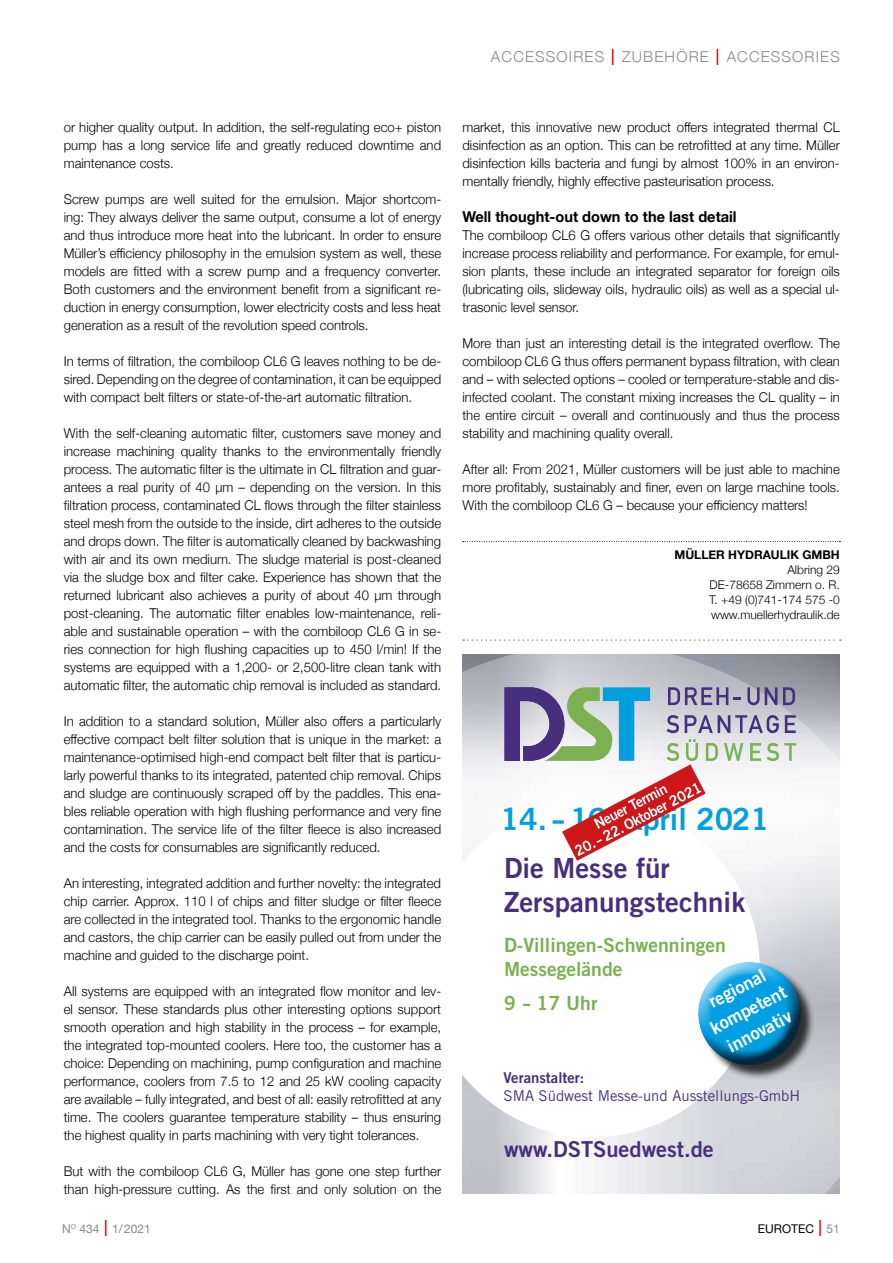
<style>
.page{position:relative;width:893px;height:1263px;background:#fff}
.page>*{position:absolute;margin:0;border:0;box-sizing:border-box;transform-origin:0 0}
.t1{font:30.6px "Trade Gothic LT Std Bd 2";color:#00a0de}
.t2{font:27.75px/33.3px "Trade Gothic LT Std Bd 2";color:#472f7d}
.t3{font:21.9px "Trade Gothic LT Std Bd 2";color:#472f7d}
.t4{font:19.5px/24.5px "Trade Gothic LT Std Bd 2";color:#7bb151}
.t5{font:18.15px/24.2px "Trade Gothic LT Std Bd 2";color:#fff;text-align:center}
.t6{font:15px "Trade Gothic LT Std";color:#472f7d}
.t7{font:700 15px "Helvetica Neue";color:#000}
.t8{font:300 15px "Helvetica Neue";letter-spacing:.08em;color:#878787}
.t9{font:15px "Trade Gothic LT Std Bd 2";color:#472f7d}
.t10{font:300 13.5px/18px "Helvetica Neue";color:#000;text-align:justify}
.t11{font:300 12px/15px "Helvetica Neue";color:#000;text-align:justify}
.t12{font:700 12px "Helvetica Neue";color:#000}
.t13{font:12px "Helvetica Neue";color:#878787}
.t14{font:12px "Helvetica Neue";color:#000}
.s1{font-stretch:condensed;font-size:22.5px;color:#e30613}
.s2{font-weight:300;font-stretch:condensed;font-size:22.5px;color:#e30613}
.s3{color:#878787}
</style>
<div class="page">
<svg style="left:462px;top:654px;width:378px;height:540px"></svg>
<div style="left:700px;top:963px;width:116px;height:117px;background:#000;opacity:.75"></div>
<svg style="left:695px;top:956px;width:110px;height:113px;background:#48a1c7"></svg>
<svg style="left:504px;top:687px;width:292px;height:174px"></svg>
<svg style="left:463px;top:639px;width:378px;height:2px"></svg>
<svg style="left:463px;top:541px;width:377px;height:1px"></svg>
<p class="t8" style="left:491px;top:44px;width:350px">ACCESSOIRES <span class="s1">I</span> ZUBEHÖRE <span class="s1">I</span> ACCESSORIES</p>
<p class="t10" style="left:64px;top:117px;width:379px">or higher quality output. In addition, the self-regulating eco+ piston pump has a long service life and greatly reduced downtime and maintenance costs.</p>
<p class="t10" style="left:64px;top:189px;width:379px">Screw pumps are well suited for the emulsion. Major shortcom&shy;ing: They always deliver the same output, consume a lot of energy and thus introduce more heat into the lubricant. In order to ensure Müller’s efficiency philosophy in the emulsion system as well, these models are fitted with a screw pump and a frequency converter.<br>Both customers and the environment benefit from a significant re&shy;duction in energy consumption, lower electricity costs and less heat generation as a result of the revolution speed controls.</p>
<p class="t10" style="left:64px;top:351px;width:379px">In terms of filtration, the combiloop CL6 G leaves nothing to be de&shy;sired. Depending on the degree of contamination, it can be equipped with compact belt filters or state-of-the-art automatic filtration.</p>
<p class="t10" style="left:64px;top:423px;width:379px">With the self-cleaning automatic filter, customers save money and increase machining quality thanks to the environmentally friendly process. The automatic filter is the ultimate in CL filtration and guar&shy;antees a real purity of 40 µm – depending on the version. In this filtration process, contaminated CL flows through the filter stainless steel mesh from the outside to the inside, dirt adheres to the outside and drops down. The filter is automatically cleaned by backwashing with air and its own medium. The sludge material is post-cleaned via the sludge box and filter cake. Experience has shown that the returned lubricant also achieves a purity of about 40 µm through post-cleaning. The automatic filter enables low-maintenance, reli&shy;able and sustainable operation – with the combiloop CL6 G in se&shy;ries connection for high flushing capacities up to 450 l/min! If the systems are equipped with a 1,200- or 2,500-litre clean tank with automatic filter, the automatic chip removal is included as standard.</p>
<p class="t10" style="left:64px;top:711px;width:379px">In addition to a standard solution, Müller also offers a particularly effective compact belt filter solution that is unique in the market: a maintenance-optimised high-end compact belt filter that is particu&shy;larly powerful thanks to its integrated, patented chip removal. Chips and sludge are continuously scraped off by the paddles. This ena&shy;bles reliable operation with high flushing performance and very fine contamination. The service life of the filter fleece is also increased and the costs for consumables are significantly reduced.</p>
<p class="t10" style="left:64px;top:873px;width:379px">An interesting, integrated addition and further novelty: the integrated chip carrier. Approx. 110 l of chips and filter sludge or filter fleece are collected in the integrated tool. Thanks to the ergonomic handle and castors, the chip carrier can be easily pulled out from under the machine and guided to the discharge point.</p>
<p class="t10" style="left:64px;top:981px;width:379px">All systems are equipped with an integrated flow monitor and lev&shy;el sensor. These standards plus other interesting options support smooth operation and high stability in the process – for example, the integrated top-mounted coolers. Here too, the customer has a choice: Depending on machining, pump configuration and machine performance, coolers from 7.5 to 12 and 25 kW cooling capacity are available – fully integrated, and best of all: easily retrofitted at any time. The coolers guarantee temperature stability – thus ensuring the highest quality in parts machining with very tight tolerances.</p>
<p class="t10" style="left:64px;top:1161px;width:379px">But with the combiloop CL6 G, Müller has gone one step further than high-pressure cutting. As the first and only solution on the</p>
<p class="t10" style="left:462px;top:117px;width:379px">market, this innovative new product offers integrated thermal CL disinfection as an option. This can be retrofitted at any time. Müller disinfection kills bacteria and fungi by almost 100% in an environ&shy;mentally friendly, highly effective pasteurisation process.</p>
<p class="t7" style="left:462px;top:205px;width:276px">Well thought-out down to the last detail</p>
<p class="t10" style="left:462px;top:225px;width:379px">The combiloop CL6 G offers various other details that significantly increase process reliability and performance. For example, for emul&shy;sion plants, these include an integrated separator for foreign oils (lubricating oils, slideway oils, hydraulic oils) as well as a special ul&shy;trasonic level sensor.</p>
<p class="t10" style="left:462px;top:333px;width:379px">More than just an interesting detail is the integrated overflow. The combiloop CL6 G thus offers permanent bypass filtration, with clean and – with selected options – cooled or temperature-stable and dis&shy;infected coolant. The constant mixing increases the CL quality – in the entire circuit – overall and continuously and thus the process stability and machining quality overall.</p>
<p class="t10" style="left:462px;top:459px;width:379px">After all: From 2021, Müller customers will be just able to machine more profitably, sustainably and finer, even on large machine tools.<br>With the combiloop CL6 G – because your efficiency matters!</p>
<p class="t12" style="left:674px;top:545px;width:167px">MÜLLER HYDRAULIK GMBH</p>
<p class="t11" style="left:709px;top:561px;width:132px;text-indent:78px">Albring 29<br>DE-78658 Zimmern o. R.<br>T. +49 (0)741-174 575 -0 www.muellerhydraulik.de</p>
<h1 class="t1" style="left:501px;top:800px;width:270px">14. - 16. April 2021</h1>
<h2 class="t2" style="left:504px;top:851px;width:243px">Die Messe für<br>Zerspanungstechnik</h2>
<h3 class="t4" style="left:504px;top:932px;width:224px">D-Villingen-Schwenningen<br>Messegelände</h3>
<h3 class="t4" style="left:504px;top:990px;width:95px">9 - 17 Uhr</h3>
<h3 class="t5" style="left:694px;top:997px;width:85px;rotate:-28deg">regional kompetent innovativ</h3>
<p class="t9" style="left:504px;top:1068px;width:82px">Veranstalter:</p>
<p class="t6" style="left:504px;top:1086px;width:298px">SMA Südwest Messe-und Ausstellungs-GmbH</p>
<h3 class="t3" style="left:504px;top:1136px;width:211px">www.DSTSuedwest.de</h3>
<p class="t13" style="left:62px;top:1220px;width:90px">N<sup>O</sup> 434 <span class="s2">I</span> 1/2021</p>
<p class="t14" style="left:758px;top:1220px;width:84px">EUROTEC <span class="s2">I</span> <span class="s3">51</span></p>
</div>
